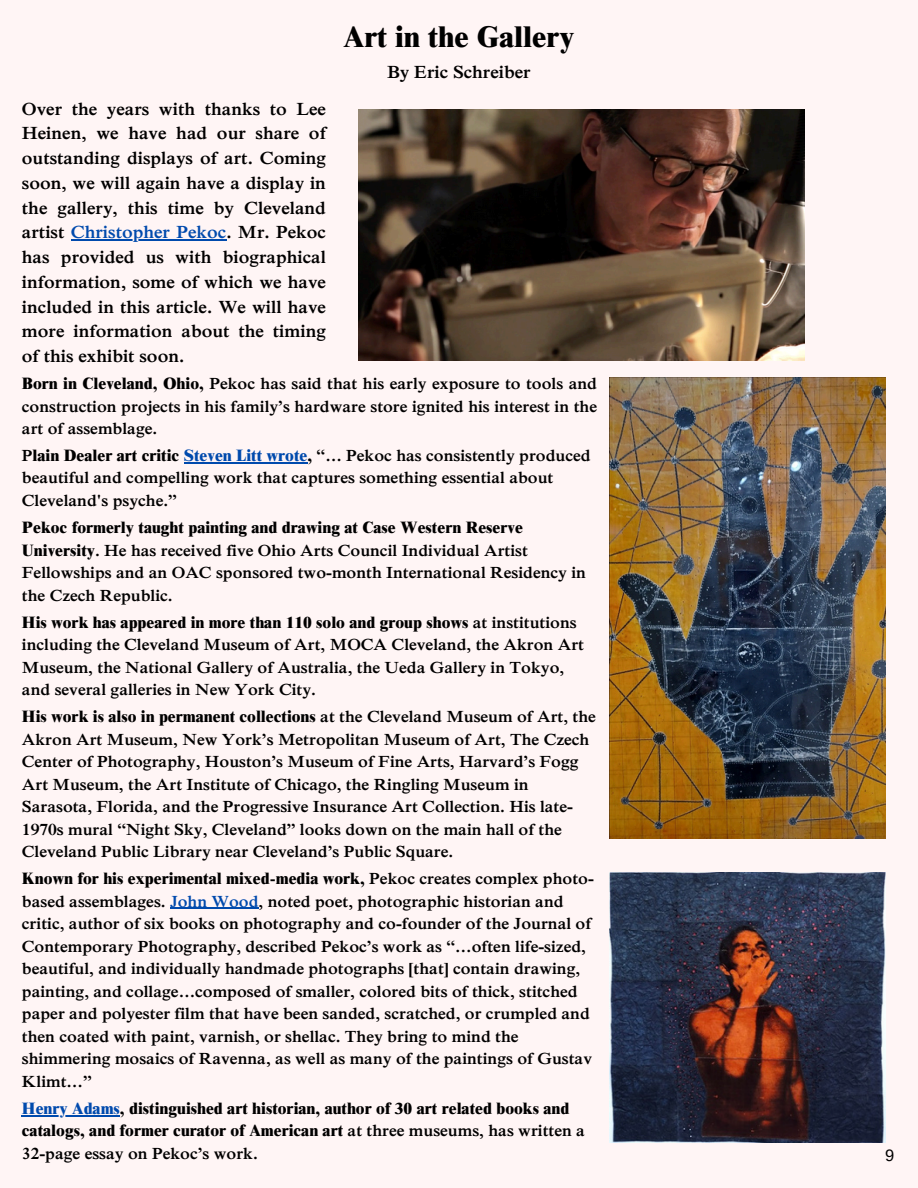
<style>
.page{position:relative;width:918px;height:1188px;background:#fff5f5}
.page>*{position:absolute;margin:0;border:0;box-sizing:border-box;transform-origin:0 0}
.t1{font:800 30px "Times NRMT Pro";color:#000}
.t2{font:600 18px/24.8px "Times NRMT Pro";color:#000;text-align:justify}
.t3{font:600 16.5px/22.5px "Times NRMT Pro";color:#000}
.t4{font:800 16.5px/22.5px "Times NRMT Pro";color:#000}
.t5{font:16.5px "Arimo";color:#000}
.s1{color:#004aad}
.s2{font-weight:800}
.s3{font-weight:800;color:#004aad}
.s4{font-weight:600}
</style>
<div class="page">
<img style="left:358px;top:110px;width:447px;height:251px">
<img style="left:610px;top:377px;width:276px;height:461px">
<img style="left:610px;top:872px;width:276px;height:270px">
<hr style="left:71px;top:240px;width:155px;height:1px;background:#004aad">
<hr style="left:184px;top:462px;width:123px;height:1px;background:#004aad">
<hr style="left:170px;top:908px;width:89px;height:1px;background:#004aad">
<hr style="left:22px;top:1115px;width:98px;height:1px;background:#004aad">
<p class="t1" style="left:344px;top:26px;width:232px">Art in the Gallery</p>
<p class="t2" style="left:387px;top:62px;width:145px">By Eric Schreiber</p>
<p class="t2" style="left:22px;top:98px;width:306px">Over the years with thanks to Lee Heinen, we have had our share of outstanding displays of art. Coming soon, we will again have a display in the gallery, this time by Cleveland artist <span class="s1">Christopher Pekoc</span>. Mr. Pekoc</p>
<p class="t2" style="left:22px;top:247px;width:306px">has provided us with biographical information, some of which we have included in this article. We will have more information about the timing of this exhibit soon.</p>
<p class="t3" style="left:22px;top:374px;width:577px;text-align:justify"><span class="s2">Born in Cleveland, Ohio,</span> Pekoc has said that his early exposure to tools and construction projects in his family’s hardware store ignited his interest in the art of assemblage.</p>
<p class="t3" style="left:22px;top:446px;width:570px">P<span class="s2">lain Dealer art critic</span> <span class="s3">Steven Litt wrote</span><span class="s2">,</span> “… Pekoc has consistently produced beautiful and compelling work that captures something essential about<br>Cleveland's psyche.”</p>
<p class="t3" style="left:22px;top:518px;width:566px"><span class="s2">Pekoc formerly taught painting and drawing at Case Western Reserve University</span>. He has received five Ohio Arts Council Individual Artist Fellowships and an OAC sponsored two-month International Residency in the Czech Republic.</p>
<p class="t3" style="left:22px;top:613px;width:564px"><span class="s2">His work has appeared in more than 110 solo and group shows</span> at institutions including the Cleveland Museum of Art, MOCA Cleveland, the Akron Art Museum, the National Gallery of Australia, the Ueda Gallery in Tokyo, and several galleries in New York City.</p>
<p class="t3" style="left:22px;top:707px;width:576px"><span class="s2">His work is also in permanent collections</span> at the Cleveland Museum of Art, the Akron Art Museum, New York’s Metropolitan Museum of Art, The Czech Center of Photography, Houston’s Museum of Fine Arts, Harvard’s Fogg Art Museum, the Art Institute of Chicago, the Ringling Museum in Sarasota, Florida, and the Progressive Insurance Art Collection. His late-1970s mural “Night Sky, Cleveland” looks down on the main hall of the Cleveland Public Library near Cleveland’s Public Square.</p>
<p class="t3" style="left:22px;top:869px;width:573px"><span class="s2">Known for his experimental mixed-media work,</span> Pekoc creates complex photo&shy;based assemblages. <span class="s1">John Wood</span>, noted poet, photographic historian and critic, author of six books on photography and co-founder of the Journal of Contemporary Photography, described Pekoc’s work as “…often life-sized, beautiful, and individually handmade photographs [that] contain drawing, painting, and collage…composed of smaller, colored bits of thick, stitched paper and polyester film that have been sanded, scratched, or crumpled and then coated with paint, varnish, or shellac. They bring to mind the shimmering mosaics of Ravenna, as well as many of the paintings of Gustav Klimt…”</p>
<p class="t4" style="left:22px;top:1099px;width:565px"><span class="s1">Henry Adams</span>, distinguished art historian, author of 30 art related books and catalogs, and former curator of American art <span class="s4">at three museums, has written a<br>32-page essay on Pekoc’s work.</span></p>
<p class="t5" style="left:885px;top:1146px;width:11px">9</p>
</div>
